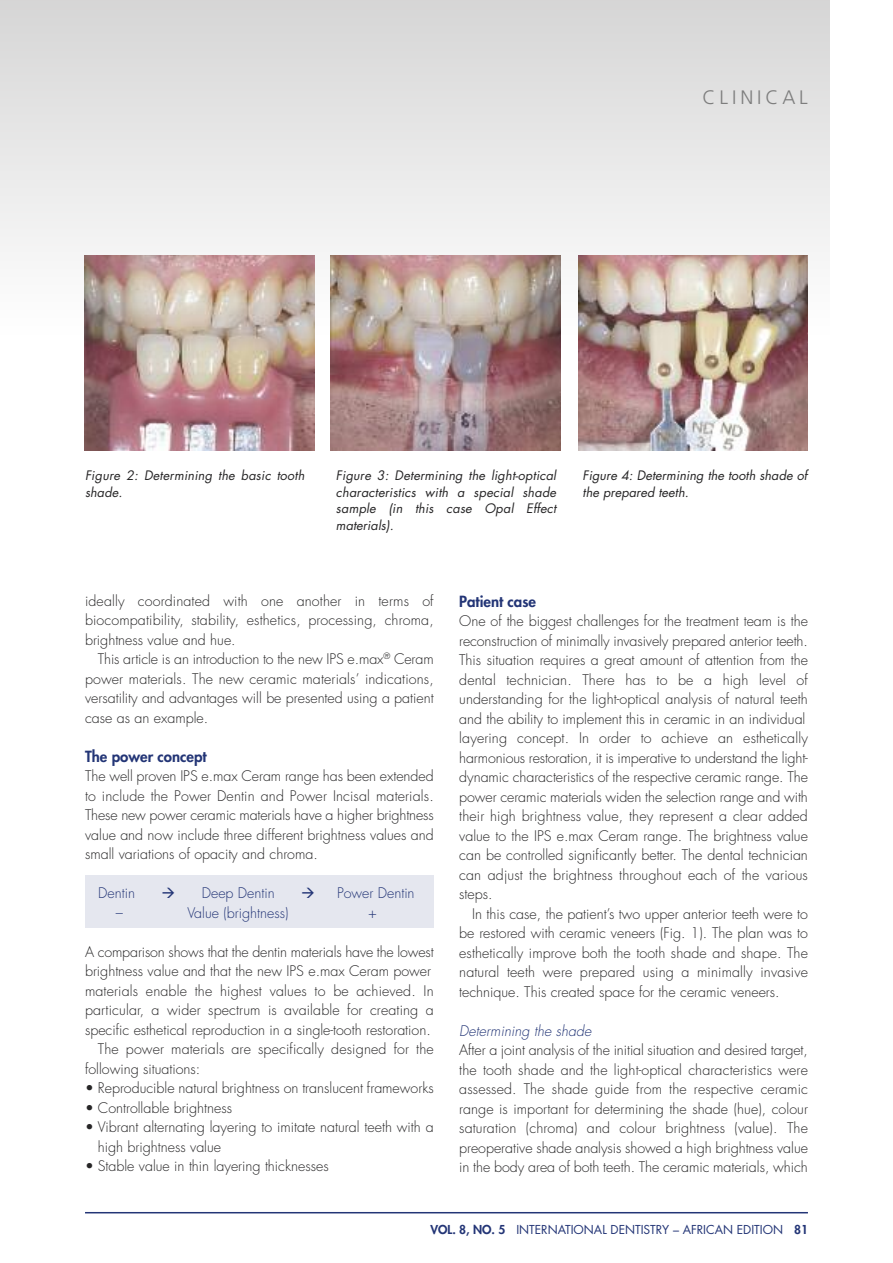
<style>
.page{position:relative;width:893px;height:1263px;background:#fff}
.page>*{position:absolute;margin:0;border:0;box-sizing:border-box;transform-origin:0 0}
.t1{font:300 19.5px "Frutiger";letter-spacing:.2em;color:#7d7d7d}
.t2{font:800 15px "Futura";color:#233576}
.t3{font:300 14.25px/19.5px "Futura";color:#272627;text-align:justify}
.t4{font:300 14.25px "Futura";color:#233576}
.t5{font:italic 300 14.25px "Futura";letter-spacing:.005em;color:#233576}
.t6{font:italic 12.75px/16.6px "Futura";letter-spacing:.01em;color:#272627}
.t7{font:12px "Futura";color:#233576}
.s1{font-weight:800}
</style>
<div class="page">
<div style="left:85px;top:875px;width:349px;height:53px;background:#e5e7ef"></div>
<div style="left:0;top:0;width:829px;height:334px;background:linear-gradient(to bottom,#d8d8d9,#f8f7f6)"></div>
<svg style="left:0;top:0;width:13px;height:334px"></svg>
<hr style="left:85px;top:1212px;width:723px;height:1px;background:#233576">
<img style="left:85px;top:255px;width:229px;height:196px">
<img style="left:331px;top:255px;width:229px;height:196px">
<img style="left:579px;top:255px;width:229px;height:196px">
<h1 class="t1" style="left:703px;top:89px;width:107px">CLINICAL</h1>
<p class="t6" style="left:85px;top:468px;width:221px">Figure 2: Determining the basic tooth shade.</p>
<p class="t6" style="left:336px;top:468px;width:222px;text-align:justify">Figure 3: Determining the light-optical characteristics with a special shade sample (in this case Opal Effect materials).</p>
<p class="t6" style="left:583px;top:468px;width:226px">Figure 4: Determining the tooth shade of the prepared teeth.</p>
<p class="t3" style="left:85px;top:592px;width:350px">ideally coordinated with one another in terms of biocompatibility, stability, esthetics, processing, chroma, brightness value and hue.</p>
<p class="t3" style="left:85px;top:650px;width:350px;text-indent:13px">This article is an introduction to the new IPS e.max<sup>®</sup> Ceram power materials. The new ceramic materials’ indications, versatility and advantages will be presented using a patient case as an example.</p>
<p class="t2" style="left:85px;top:749px;width:123px">The power concept</p>
<p class="t3" style="left:85px;top:767px;width:350px">The well proven IPS e.max Ceram range has been extended to include the Power Dentin and Power Incisal materials.<br>These new power ceramic materials have a higher brightness value and now include three different brightness values and small variations of opacity and chroma.</p>
<p class="t4" style="left:98px;top:886px;width:38px">Dentin</p>
<p class="t4" style="left:161px;top:886px;width:115px">→ Deep Dentin</p>
<p class="t4" style="left:301px;top:886px;width:115px">→ Power Dentin</p>
<p class="t4" style="left:116px;top:906px;width:9px">–</p>
<p class="t4" style="left:187px;top:906px;width:102px">Value (brightness)</p>
<p class="t4" style="left:368px;top:906px;width:10px">+</p>
<p class="t3" style="left:85px;top:943px;width:350px">A comparison shows that the dentin materials have the lowest</p>
<p class="t3" style="left:85px;top:962px;width:348px">brightness value and that the new IPS e.max Ceram power</p>
<p class="t3" style="left:85px;top:982px;width:350px">materials enable the highest values to be achieved. In</p>
<p class="t3" style="left:85px;top:1001px;width:350px">particular, a wider spectrum is available for creating a</p>
<p class="t3" style="left:85px;top:1021px;width:347px">specific esthetical reproduction in a single-tooth restoration.</p>
<p class="t3" style="left:98px;top:1040px;width:337px">The power materials are specifically designed for the</p>
<p class="t3" style="left:85px;top:1060px;width:117px">following situations:</p>
<p class="t3" style="left:85px;top:1079px;width:350px">• Reproducible natural brightness on translucent frameworks</p>
<p class="t3" style="left:85px;top:1099px;width:149px">• Controllable brightness</p>
<p class="t3" style="left:98px;top:1118px;width:337px;text-indent:-13px">• Vibrant alternating layering to imitate natural teeth with a high brightness value</p>
<p class="t3" style="left:85px;top:1157px;width:245px">• Stable value in thin layering thicknesses</p>
<p class="t2" style="left:459px;top:594px;width:78px">Patient case</p>
<p class="t3" style="left:459px;top:612px;width:350px;text-align:left">One of the biggest challenges for the treatment team is the reconstruction of minimally invasively prepared anterior teeth.<br>This situation requires a great amount of attention from the dental technician. There has to be a high level of understanding for the light-optical analysis of natural teeth and the ability to implement this in ceramic in an individual layering concept. In order to achieve an esthetically harmonious restoration, it is imperative to understand the light&shy;dynamic characteristics of the respective ceramic range. The power ceramic materials widen the selection range and with their high brightness value, they represent a clear added value to the IPS e.max Ceram range. The brightness value can be controlled significantly better. The dental technician can adjust the brightness throughout each of the various steps.</p>
<p class="t3" style="left:459px;top:905px;width:350px;text-indent:13px">In this case, the patient’s two upper anterior teeth were to be restored with ceramic veneers (Fig. 1). The plan was to esthetically improve both the tooth shade and shape. The natural teeth were prepared using a minimally invasive technique. This created space for the ceramic veneers.</p>
<p class="t5" style="left:459px;top:1024px;width:134px">Determining the shade</p>
<p class="t3" style="left:459px;top:1041px;width:350px">After a joint analysis of the initial situation and desired target, the tooth shade and the light-optical characteristics were assessed. The shade guide from the respective ceramic range is important for determining the shade (hue), colour saturation (chroma) and colour brightness (value). The preoperative shade analysis showed a high brightness value in the body area of both teeth. The ceramic materials, which</p>
<p class="t7" style="left:430px;top:1224px;width:379px"><span class="s1">VOL. 8, NO. 5</span> INTERNATIONAL DENTISTRY – AFRICAN EDITION <span class="s1">81</span></p>
</div>
